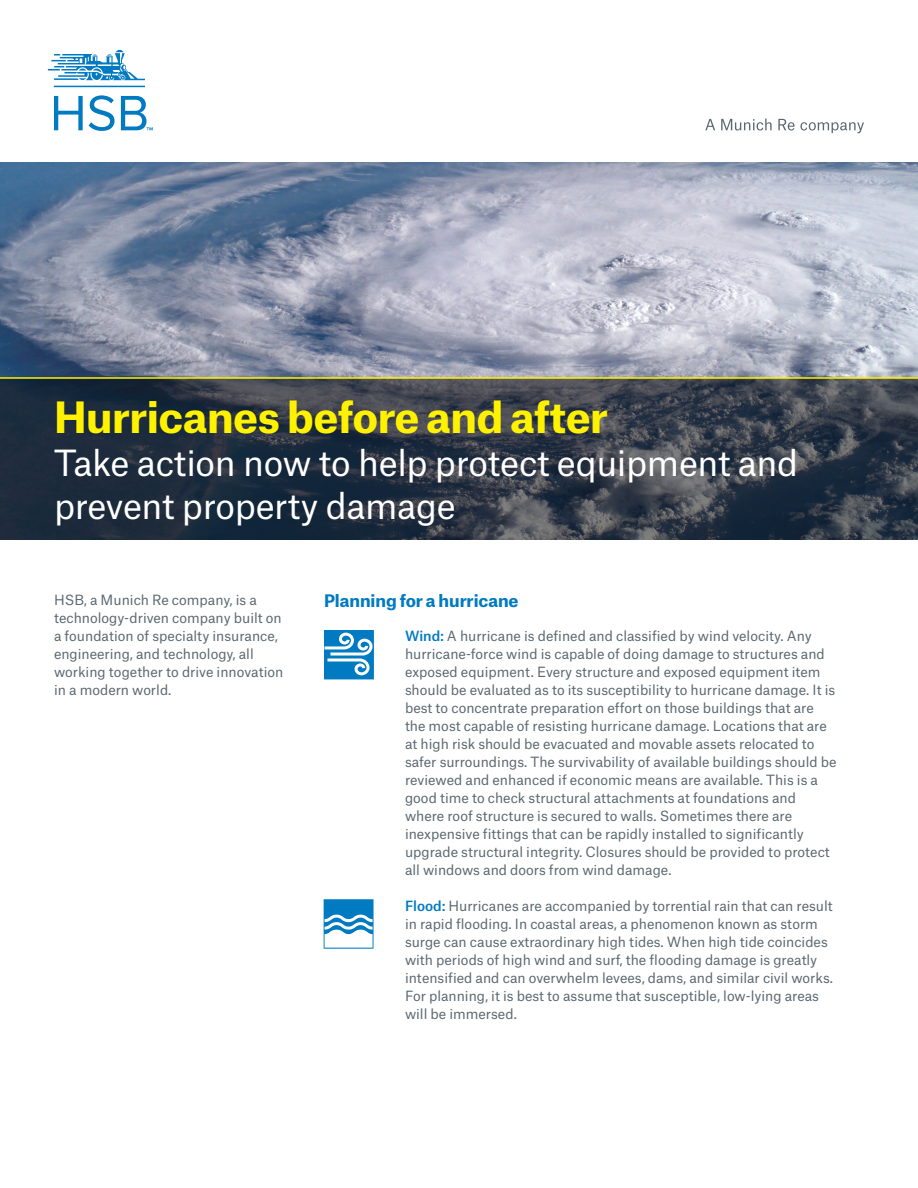
<style>
.page{position:relative;width:918px;height:1188px;background:#fff}
.page>*{position:absolute;margin:0;border:0;box-sizing:border-box;transform-origin:0 0}
.t1{font:700 41.25px "Munich Re";letter-spacing:-.01em;color:#fff200}
.t2{font:34.5px/42.8px "Munich Re";letter-spacing:-.01em;color:#fff}
.t3{font:700 16.5px "Munich Re";letter-spacing:-.005em;color:#007ac1}
.t4{font:13.5px/18px "Munich Re";color:#5b6870}
.s1{font-weight:500;color:#007ac1}
</style>
<div class="page">
<svg style="left:48px;top:50px;width:105px;height:81px"></svg>
<svg style="left:705px;top:119px;width:159px;height:14px"></svg>
<svg style="left:324px;top:630px;width:50px;height:49px"></svg>
<div style="left:325px;top:630px;width:48px;height:48px;background:#007ac1"></div>
<svg style="left:325px;top:632px;width:48px;height:44px"></svg>
<img style="left:0;top:162px;width:918px;height:215px">
<svg style="left:0;top:379px;width:918px;height:161px;background:#2e3846"></svg>
<hr style="left:0;top:377px;width:918px;height:2px;background:#fff200">
<div style="left:324px;top:899px;width:50px;height:50px;background:#007ac1;border:2px solid #007ac1"></div>
<svg style="left:325px;top:915px;width:48px;height:33px"></svg>
<h1 class="t1" style="left:54px;top:384px;width:556px">Hurricanes before and after</h1>
<h2 class="t2" style="left:54px;top:438px;width:746px">Take action now to help protect equipment and prevent property damage</h2>
<p class="t4" style="left:54px;top:589px;width:231px">HSB, a Munich Re company, is a technology-driven company built on a foundation of specialty insurance, engineering, and technology, all working together to drive innovation in a modern world.</p>
<p class="t3" style="left:324px;top:588px;width:196px">Planning for a hurricane</p>
<p class="t4" style="left:405px;top:625px;width:433px"><span class="s1">Wind:</span> A hurricane is defined and classified by wind velocity. Any hurricane-force wind is capable of doing damage to structures and exposed equipment. Every structure and exposed equipment item should be evaluated as to its susceptibility to hurricane damage. It is best to concentrate preparation effort on those buildings that are the most capable of resisting hurricane damage. Locations that are at high risk should be evacuated and movable assets relocated to safer surroundings. The survivability of available buildings should be reviewed and enhanced if economic means are available. This is a good time to check structural attachments at foundations and where roof structure is secured to walls. Sometimes there are inexpensive fittings that can be rapidly installed to significantly upgrade structural integrity. Closures should be provided to protect all windows and doors from wind damage.</p>
<p class="t4" style="left:405px;top:895px;width:430px"><span class="s1">Flood:</span> Hurricanes are accompanied by torrential rain that can result in rapid flooding. In coastal areas, a phenomenon known as storm surge can cause extraordinary high tides. When high tide coincides with periods of high wind and surf, the flooding damage is greatly intensified and can overwhelm levees, dams, and similar civil works.<br>For planning, it is best to assume that susceptible, low-lying areas will be immersed.</p>
</div>
